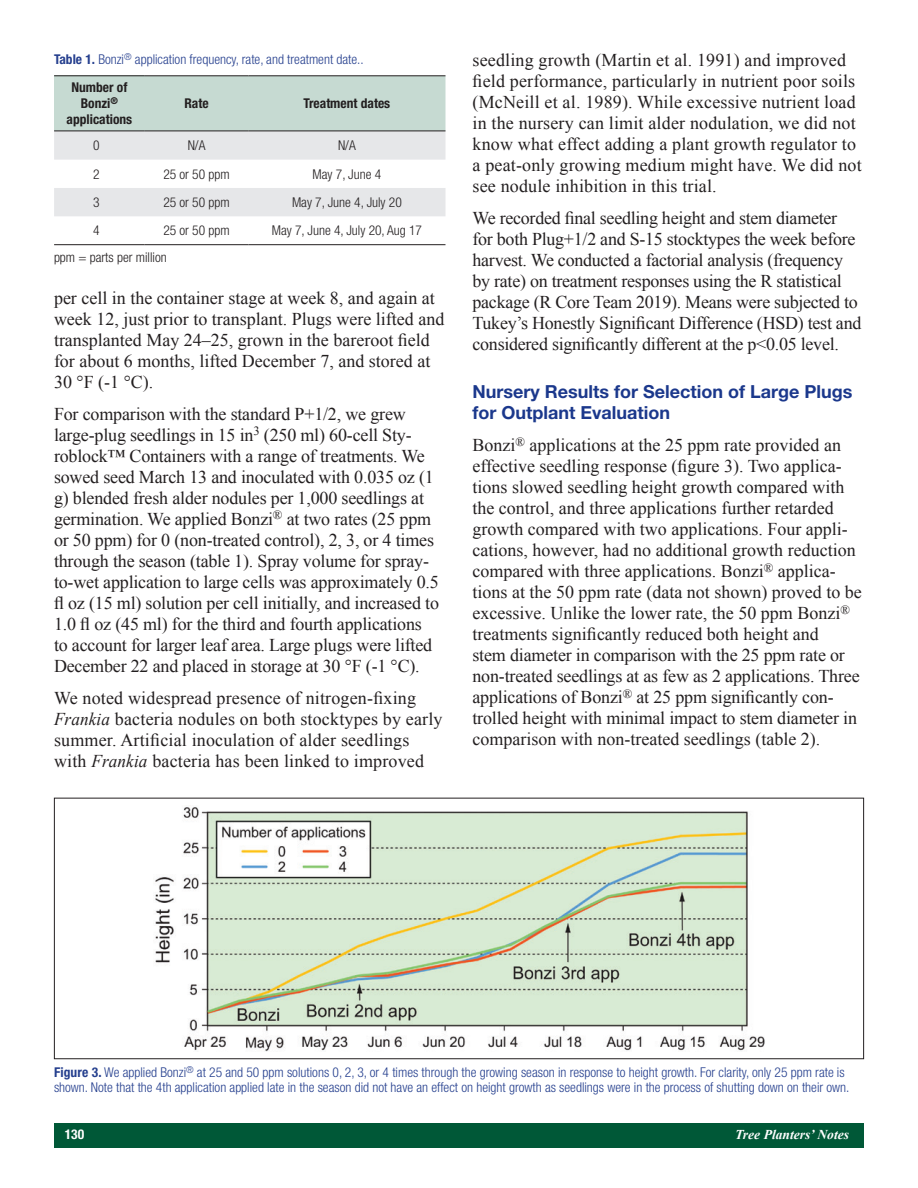
<style>
.page{position:relative;width:918px;height:1188px;background:#fff}
.page>*{position:absolute;margin:0;border:0;box-sizing:border-box;transform-origin:0 0}
.t1{font:18px/21px "Times New Roman";color:#231f20}
.Body_Head_2{font:700 18px/21px "Helvetica Neue LT Std";color:#1b388c}
.Captions{font:300 condensed 13.5px/15px "Helvetica Neue LT Std";color:#253f8e}
.Table_Text{font:300 condensed 13.5px "Helvetica Neue LT Std";color:#231f20}
.Table_Heads{font:700 condensed 13.5px/15.8px "Helvetica Neue LT Std";color:#231f20;text-align:center}
.t2{font:italic 700 13.5px "Times New Roman";color:#fff}
.t3{font:700 condensed 13.5px "Helvetica Neue LT Std";color:#fff}
.s1{font-weight:700}
.s2{font-style:italic}
</style>
<div class="page">
<div style="left:54px;top:1123px;width:810px;height:25px;background:#005837"></div>
<svg style="left:54px;top:76px;width:392px;height:140px"></svg>
<hr style="left:145px;top:75px;width:103px;height:1px;background:#231f20">
<hr style="left:248px;top:75px;width:198px;height:1px;background:#231f20">
<hr style="left:145px;top:131px;width:103px;height:1px;background:#231f20">
<hr style="left:248px;top:131px;width:198px;height:1px;background:#231f20">
<hr style="left:54px;top:75px;width:91px;height:1px;background:#231f20">
<hr style="left:54px;top:131px;width:91px;height:1px;background:#231f20">
<hr style="left:54px;top:244px;width:91px;height:1px;background:#231f20">
<hr style="left:145px;top:244px;width:103px;height:1px;background:#231f20">
<hr style="left:248px;top:244px;width:198px;height:1px;background:#231f20">
<img style="left:155px;top:805px;width:610px;height:247px">
<div style="left:54px;top:798px;width:810px;height:261px;border:1px solid #231f20"></div>
<p class="Captions" style="left:54px;top:51px;width:311px"><span class="s1">Table 1.</span> Bonzi<sup>®</sup> application frequency, rate, and treatment date..</p>
<p class="Table_Heads" style="left:67px;top:80px;width:67px">Number of<br>Bonzi<sup>® </sup>applications</p>
<p class="Table_Heads" style="left:184px;top:95px;width:26px">Rate</p>
<p class="Table_Heads" style="left:304px;top:95px;width:88px">Treatment dates</p>
<p class="Table_Text" style="left:93px;top:138px;width:8px">0</p>
<p class="Table_Text" style="left:188px;top:138px;width:19px">N/A</p>
<p class="Table_Text" style="left:338px;top:138px;width:19px">N/A</p>
<p class="Table_Text" style="left:93px;top:166px;width:8px">2</p>
<p class="Table_Text" style="left:163px;top:166px;width:68px">25 or 50 ppm</p>
<p class="Table_Text" style="left:313px;top:166px;width:70px">May 7, June 4</p>
<p class="Table_Text" style="left:93px;top:194px;width:8px">3</p>
<p class="Table_Text" style="left:163px;top:194px;width:68px">25 or 50 ppm</p>
<p class="Table_Text" style="left:292px;top:194px;width:111px">May 7, June 4, July 20</p>
<p class="Table_Text" style="left:93px;top:223px;width:8px">4</p>
<p class="Table_Text" style="left:163px;top:223px;width:68px">25 or 50 ppm</p>
<p class="Table_Text" style="left:272px;top:223px;width:152px">May 7, June 4, July 20, Aug 17</p>
<p class="Table_Text" style="left:54px;top:250px;width:114px">ppm = parts per million</p>
<p class="t1" style="left:54px;top:287px;width:392px">per cell in the container stage at week 8, and again at week 12, just prior to transplant. Plugs were lifted and transplanted May 24–25, grown in the bareroot field for about 6 months, lifted December 7, and stored at 30 °F (-1 °C).</p>
<p class="t1" style="left:54px;top:403px;width:387px">For comparison with the standard P+1/2, we grew large-plug seedlings in 15 in<sup>3</sup> (250 ml) 60-cell Sty&shy;roblock™ Containers with a range of treatments. We sowed seed March 13 and inoculated with 0.035 oz (1 g) blended fresh alder nodules per 1,000 seedlings at germination. We applied Bonzi<sup>®</sup> at two rates (25 ppm or 50 ppm) for 0 (non-treated control), 2, 3, or 4 times through the season (table 1). Spray volume for spray&shy;to-wet application to large cells was approximately 0.5 fl oz (15 ml) solution per cell initially, and increased to 1.0 fl oz (45 ml) for the third and fourth applications to account for larger leaf area. Large plugs were lifted December 22 and placed in storage at 30 °F (-1 °C).</p>
<p class="t1" style="left:54px;top:687px;width:390px">We noted widespread presence of nitrogen-fixing <span class="s2">Frankia</span> bacteria nodules on both stocktypes by early summer. Artificial inoculation of alder seedlings with <span class="s2">Frankia</span> bacteria has been linked to improved</p>
<p class="t1" style="left:472px;top:50px;width:391px">seedling growth (Martin et al. 1991) and improved field performance, particularly in nutrient poor soils (McNeill et al. 1989). While excessive nutrient load in the nursery can limit alder nodulation, we did not know what effect adding a plant growth regulator to a peat-only growing medium might have. We did not see nodule inhibition in this trial.</p>
<p class="t1" style="left:472px;top:207px;width:390px">We recorded final seedling height and stem diameter for both Plug+1/2 and S-15 stocktypes the week before harvest. We conducted a factorial analysis (frequency by rate) on treatment responses using the R statistical package (R Core Team 2019). Means were subjected to Tukey’s Honestly Significant Difference (HSD) test and considered significantly different at the p&lt;0.05 level.</p>
<p class="Body_Head_2" style="left:472px;top:381px;width:381px">Nursery Results for Selection of Large Plugs for Outplant Evaluation</p>
<p class="t1" style="left:472px;top:434px;width:391px">Bonzi<sup>®</sup> applications at the 25 ppm rate provided an effective seedling response (figure 3). Two applica&shy;tions slowed seedling height growth compared with the control, and three applications further retarded growth compared with two applications. Four appli&shy;cations, however, had no additional growth reduction compared with three applications. Bonzi<sup>®</sup> applica&shy;tions at the 50 ppm rate (data not shown) proved to be excessive. Unlike the lower rate, the 50 ppm Bonzi<sup>® </sup>treatments significantly reduced both height and<br>stem diameter in comparison with the 25 ppm rate or non-treated seedlings at as few as 2 applications. Three applications of Bonzi<sup>®</sup> at 25 ppm significantly con&shy;trolled height with minimal impact to stem diameter in comparison with non-treated seedlings (table 2).</p>
<p class="Captions" style="left:54px;top:1065px;width:797px"><span class="s1">Figure 3.</span> We applied Bonzi<sup>®</sup> at 25 and 50 ppm solutions 0, 2, 3, or 4 times through the growing season in response to height growth. For clarity, only 25 ppm rate is shown. Note that the 4th application applied late in the season did not have an effect on height growth as seedlings were in the process of shutting down on their own.</p>
<p class="t3" style="left:65px;top:1126px;width:21px">130</p>
<p class="t2" style="left:735px;top:1125px;width:115px">Tree Planters’ Notes</p>
</div>
